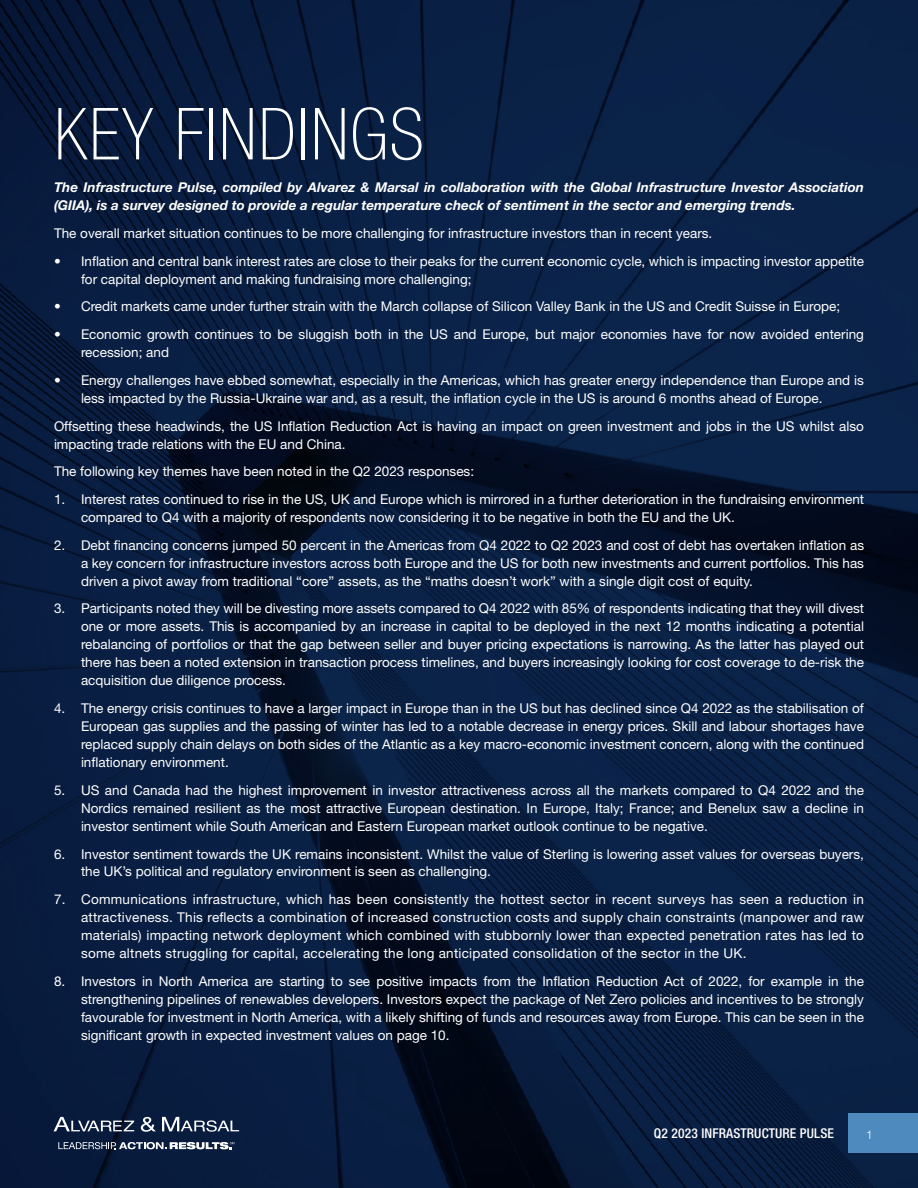
<style>
.page{position:relative;width:918px;height:1188px;background:#fff}
.page>*{position:absolute;margin:0;border:0;box-sizing:border-box;transform-origin:0 0}
.t1{font:100 condensed 72px "Helvetica Neue LT Std";letter-spacing:.025em;color:#fff}
.t2{font:13.5px/18px "Helvetica Neue LT Std";color:#fff}
.t3{font:italic 700 13.5px/18px "Helvetica Neue LT Std";color:#fff}
.t4{font:500 condensed 13.5px "Helvetica Neue LT Std";letter-spacing:.01em;color:#fff}
.t5{font:300 12px "Helvetica Neue";color:#fff}
</style>
<div class="page">
<img style="left:0;top:0;width:918px;height:1188px">
<svg style="left:54px;top:1117px;width:80px;height:14px"></svg>
<svg style="left:141px;top:1117px;width:15px;height:15px"></svg>
<svg style="left:162px;top:1117px;width:77px;height:15px"></svg>
<svg style="left:58px;top:1142px;width:176px;height:7px"></svg>
<div style="left:848px;top:1114px;width:70px;height:39px;background:#4f8abe"></div>
<h1 class="t1" style="left:54px;top:94px;width:372px">KEY FINDINGS</h1>
<p class="t3" style="left:54px;top:178px;width:812px">The Infrastructure Pulse, compiled by Alvarez &amp; Marsal in collaboration with the Global Infrastructure Investor Association (GIIA), is a survey designed to provide a regular temperature check of sentiment in the sector and emerging trends.</p>
<p class="t2" style="left:54px;top:224px;width:660px">The overall market situation continues to be more challenging for infrastructure investors than in recent years.</p>
<p class="t2" style="left:81px;top:252px;width:785px;text-indent:-27px">• Inflation and central bank interest rates are close to their peaks for the current economic cycle, which is impacting investor appetite for capital deployment and making fundraising more challenging;</p>
<p class="t2" style="left:54px;top:297px;width:788px">• Credit markets came under further strain with the March collapse of Silicon Valley Bank in the US and Credit Suisse in Europe;</p>
<p class="t2" style="left:81px;top:325px;width:784px;text-indent:-27px">• Economic growth continues to be sluggish both in the US and Europe, but major economies have for now avoided entering recession; and</p>
<p class="t2" style="left:81px;top:371px;width:784px;text-indent:-27px">• Energy challenges have ebbed somewhat, especially in the Americas, which has greater energy independence than Europe and is less impacted by the Russia-Ukraine war and, as a result, the inflation cycle in the US is around 6 months ahead of Europe.</p>
<p class="t2" style="left:54px;top:417px;width:812px">Offsetting these headwinds, the US Inflation Reduction Act is having an impact on green investment and jobs in the US whilst also impacting trade relations with the EU and China.</p>
<p class="t2" style="left:54px;top:462px;width:422px">The following key themes have been noted in the Q2 2023 responses:</p>
<p class="t2" style="left:81px;top:490px;width:785px;text-indent:-27px">1. Interest rates continued to rise in the US, UK and Europe which is mirrored in a further deterioration in the fundraising environment compared to Q4 with a majority of respondents now considering it to be negative in both the EU and the UK.</p>
<p class="t2" style="left:81px;top:536px;width:785px;text-align:justify;text-indent:-27px">2. Debt financing concerns jumped 50 percent in the Americas from Q4 2022 to Q2 2023 and cost of debt has overtaken inflation as a key concern for infrastructure investors across both Europe and the US for both new investments and current portfolios. This has driven a pivot away from traditional “core” assets, as the “maths doesn’t work” with a single digit cost of equity.</p>
<p class="t2" style="left:81px;top:599px;width:785px;text-align:justify;text-indent:-27px">3. Participants noted they will be divesting more assets compared to Q4 2022 with 85% of respondents indicating that they will divest one or more assets. This is accompanied by an increase in capital to be deployed in the next 12 months indicating a potential rebalancing of portfolios or that the gap between seller and buyer pricing expectations is narrowing. As the latter has played out there has been a noted extension in transaction process timelines, and buyers increasingly looking for cost coverage to de-risk the acquisition due diligence process.</p>
<p class="t2" style="left:81px;top:699px;width:785px;text-align:justify;text-indent:-27px">4. The energy crisis continues to have a larger impact in Europe than in the US but has declined since Q4 2022 as the stabilisation of European gas supplies and the passing of winter has led to a notable decrease in energy prices. Skill and labour shortages have replaced supply chain delays on both sides of the Atlantic as a key macro-economic investment concern, along with the continued inflationary environment.</p>
<p class="t2" style="left:81px;top:781px;width:785px;text-align:justify;text-indent:-27px">5. US and Canada had the highest improvement in investor attractiveness across all the markets compared to Q4 2022 and the Nordics remained resilient as the most attractive European destination. In Europe, Italy; France; and Benelux saw a decline in investor sentiment while South American and Eastern European market outlook continue to be negative.</p>
<p class="t2" style="left:81px;top:845px;width:784px;text-indent:-27px">6. Investor sentiment towards the UK remains inconsistent. Whilst the value of Sterling is lowering asset values for overseas buyers, the UK’s political and regulatory environment is seen as challenging.</p>
<p class="t2" style="left:81px;top:890px;width:785px;text-align:justify;text-indent:-27px">7. Communications infrastructure, which has been consistently the hottest sector in recent surveys has seen a reduction in attractiveness. This reflects a combination of increased construction costs and supply chain constraints (manpower and raw materials) impacting network deployment which combined with stubbornly lower than expected penetration rates has led to some altnets struggling for capital, accelerating the long anticipated consolidation of the sector in the UK.</p>
<p class="t2" style="left:81px;top:972px;width:785px;text-align:justify;text-indent:-27px">8. Investors in North America are starting to see positive impacts from the Inflation Reduction Act of 2022, for example in the strengthening pipelines of renewables developers. Investors expect the package of Net Zero policies and incentives to be strongly favourable for investment in North America, with a likely shifting of funds and resources away from Europe. This can be seen in the significant growth in expected investment values on page 10.</p>
<p class="t4" style="left:654px;top:1125px;width:182px">Q2 2023 INFRASTRUCTURE PULSE</p>
<p class="t5" style="left:866px;top:1125px;width:8px">1</p>
</div>
